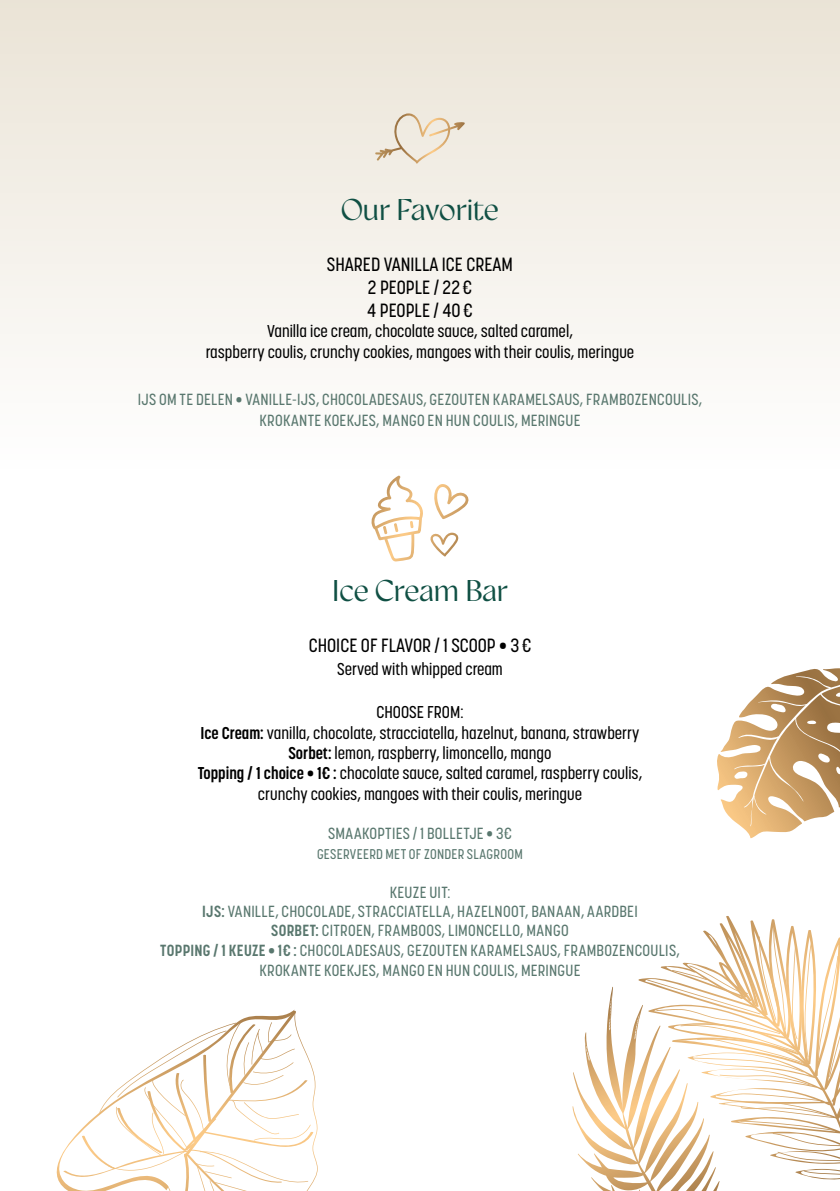
<style>
.page{position:relative;width:840px;height:1191px;background:#fff}
.page>*{position:absolute;margin:0;border:0;box-sizing:border-box;transform-origin:0 0}
.t1{font:300 30px "Gyst Variable Roman";color:#105044}
.t2{font:500 19px/22.8px "Korolev Condensed";color:#000;text-align:center}
.t3{font:500 17px/20.4px "Korolev Condensed";color:#000;text-align:center}
.t4{font:500 16px/19.6px "Korolev Condensed";letter-spacing:.02em;color:#59776e;text-align:center}
.t5{font:500 14px "Korolev Condensed";letter-spacing:.02em;color:#59776e}
.s1{font-weight:700}
</style>
<div class="page">
<div style="left:0;top:0;width:839px;height:469px;background:linear-gradient(to bottom,#eae3d6,#fefefe)"></div>
<svg style="left:63px;top:1010px;width:255px;height:181px"></svg>
<svg style="left:717px;top:668px;width:120px;height:170px"></svg>
<svg style="left:572px;top:916px;width:267px;height:275px"></svg>
<svg style="left:374px;top:111px;width:90px;height:53px;background:#eae1d2"></svg>
<svg style="left:371px;top:475px;width:98px;height:86px"></svg>
<h1 class="t1" style="left:341px;top:193px;width:159px">Our Favorite</h1>
<p class="t2" style="left:327px;top:253px;width:187px">SHARED VANILLA ICE CREAM<br>2 PEOPLE / 22€<br>4 PEOPLE / 40€</p>
<p class="t3" style="left:206px;top:321px;width:430px">Vanilla ice cream, chocolate sauce, salted caramel,<br>raspberry coulis, crunchy cookies, mangoes with their coulis, meringue</p>
<p class="t4" style="left:138px;top:389px;width:565px;line-height:20.4px">IJS OM TE DELEN • VANILLE-IJS, CHOCOLADESAUS, GEZOUTEN KARAMELSAUS, FRAMBOZENCOULIS,<br>KROKANTE KOEKJES, MANGO EN HUN COULIS, MERINGUE</p>
<h1 class="t1" style="left:332px;top:574px;width:177px">Ice Cream Bar</h1>
<p class="t2" style="left:308px;top:634px;width:224px">CHOICE OF FLAVOR / 1 SCOOP • 3€</p>
<p class="t3" style="left:337px;top:659px;width:167px">Served with whipped cream</p>
<p class="t3" style="left:198px;top:702px;width:446px">CHOOSE FROM:<br><span class="s1">Ice Cream:</span> vanilla, chocolate, stracciatella, hazelnut, banana, strawberry <span class="s1">Sorbet:</span> lemon, raspberry, limoncello, mango<br><span class="s1">Topping / 1 choice • 1€ :</span> chocolate sauce, salted caramel, raspberry coulis, crunchy cookies, mangoes with their coulis, meringue</p>
<p class="t4" style="left:328px;top:824px;width:185px">SMAAKOPTIES / 1 BOLLETJE • 3€</p>
<p class="t5" style="left:317px;top:846px;width:207px">GESERVEERD MET OF ZONDER SLAGROOM</p>
<p class="t4" style="left:160px;top:882px;width:520px">KEUZE UIT:<br><span class="s1">IJS:</span> VANILLE, CHOCOLADE, STRACCIATELLA, HAZELNOOT, BANAAN, AARDBEI<br><span class="s1">SORBET:</span> CITROEN, FRAMBOOS, LIMONCELLO, MANGO<br><span class="s1">TOPPING / 1 KEUZE • 1€ :</span> CHOCOLADESAUS, GEZOUTEN KARAMELSAUS, FRAMBOZENCOULIS, KROKANTE KOEKJES, MANGO EN HUN COULIS, MERINGUE</p>
</div>
